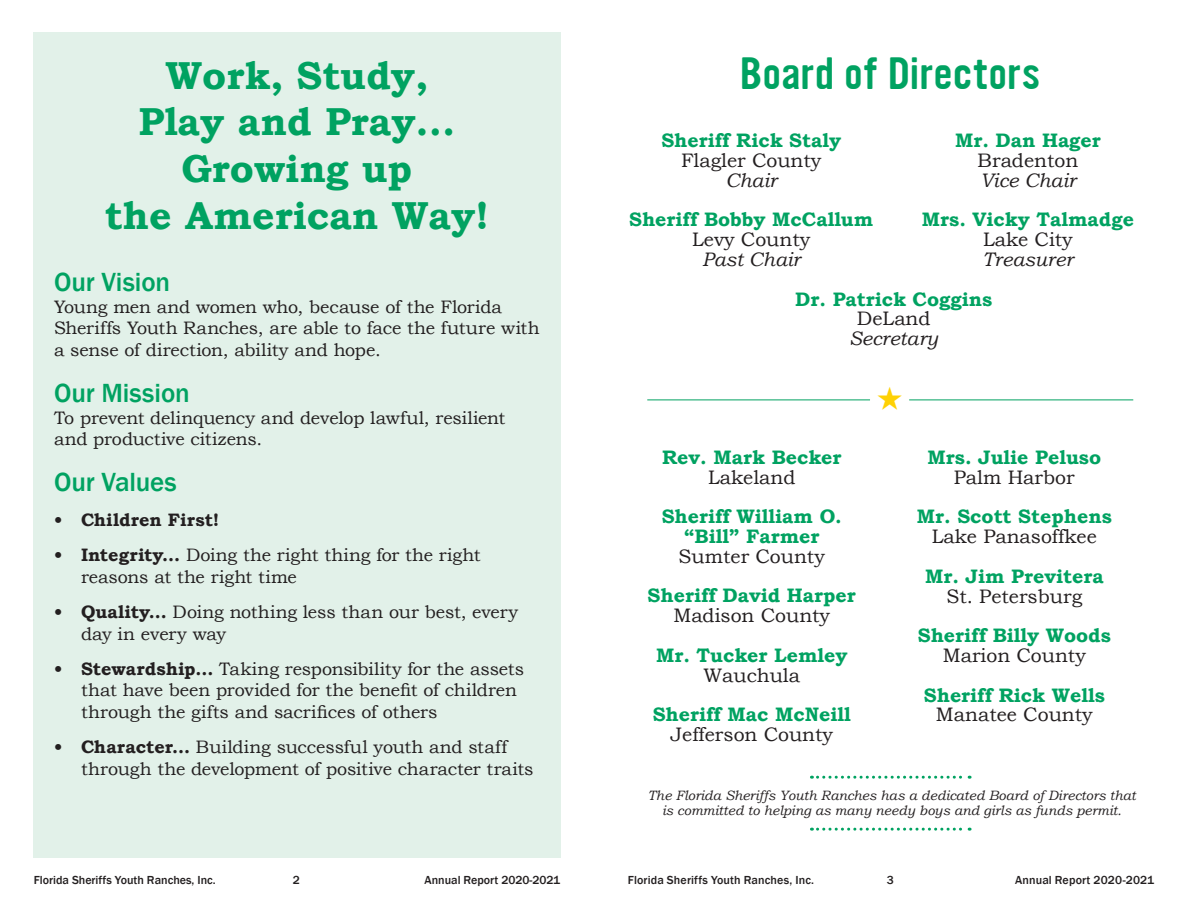
<style>
.page{position:relative;width:1188px;height:918px;background:#fff}
.page>*{position:absolute;margin:0;border:0;box-sizing:border-box;transform-origin:0 0}
.t1{font:700 39px "Bookman Old Style";color:#00a261}
.t2{font:39px "Ultramagnetic";color:#00a261}
.t3{font:500 27px "Franklin Gothic";letter-spacing:-.005em;color:#00a261}
.Default{font:700 19.5px/19.8px "Bookman Old Style";color:#00a261;text-align:center}
.Default-2{font:19.5px "Bookman Old Style";color:#231f20}
.Default-3{font:italic 19.5px "Bookman Old Style";color:#231f20}
.t4{font:18px/21.6px "Bookman Old Style";letter-spacing:-.01em;color:#231f20}
.t5{font:700 18px "Bookman Old Style";letter-spacing:.005em;color:#231f20}
.t6{font:italic 13.5px/15px "Bookman Old Style";color:#231f20;text-align:center}
.t7{font:500 12px "Franklin Gothic";letter-spacing:.005em;color:#231f20}
.s1{font-weight:700}
</style>
<div class="page">
<hr style="left:647px;top:400px;width:223px;height:1px;background:#00a261">
<hr style="left:909px;top:400px;width:224px;height:1px;background:#00a261">
<div style="left:33px;top:32px;width:528px;height:826px;background:#e2f1e9"></div>
<svg style="left:818px;top:776px;width:152px;height:3px"></svg>
<svg style="left:818px;top:828px;width:152px;height:3px"></svg>
<p class="t1" style="left:166px;top:47px;width:264px">Work, Study,</p>
<p class="t1" style="left:139px;top:94px;width:318px">Play and Pray...</p>
<p class="t1" style="left:182px;top:141px;width:232px">Growing up</p>
<p class="t1" style="left:105px;top:187px;width:386px">the American Way!</p>
<p class="t3" style="left:54px;top:266px;width:118px">Our Vision</p>
<p class="t4" style="left:54px;top:296px;width:487px">Young men and women who, because of the Florida<br>Sheriffs Youth Ranches, are able to face the future with a sense of direction, ability and hope.</p>
<p class="t3" style="left:54px;top:376px;width:137px">Our Mission</p>
<p class="t4" style="left:54px;top:407px;width:453px">To prevent delinquency and develop lawful, resilient and productive citizens.</p>
<p class="t3" style="left:54px;top:465px;width:124px">Our Values</p>
<p class="t5" style="left:54px;top:507px;width:167px">• Children First!</p>
<p class="t4" style="left:81px;top:544px;width:401px;text-indent:-27px"><span class="s1">• Integrity…</span> Doing the right thing for the right reasons at the right time</p>
<p class="t4" style="left:81px;top:601px;width:439px;text-indent:-27px"><span class="s1">• Quality…</span> Doing nothing less than our best, every day in every way</p>
<p class="t4" style="left:81px;top:658px;width:445px;text-indent:-27px"><span class="s1">• Stewardship…</span> Taking responsibility for the assets that have been provided for the benefit of children through the gifts and sacrifices of others</p>
<p class="t4" style="left:81px;top:736px;width:454px;text-indent:-27px"><span class="s1">• Character…</span> Building successful youth and staff through the development of positive character traits</p>
<p class="t2" style="left:740px;top:45px;width:302px">Board of Directors</p>
<p class="Default" style="left:661px;top:130px;width:181px">Sheriff Rick Staly</p>
<p class="Default-2" style="left:681px;top:148px;width:142px">Flagler County</p>
<p class="Default-3" style="left:726px;top:167px;width:53px">Chair</p>
<p class="Default" style="left:629px;top:210px;width:246px">Sheriff Bobby McCallum</p>
<p class="Default-2" style="left:692px;top:227px;width:120px">Levy County</p>
<p class="Default-3" style="left:702px;top:246px;width:100px">Past Chair</p>
<p class="Default" style="left:955px;top:130px;width:147px">Mr. Dan Hager</p>
<p class="Default-2" style="left:978px;top:148px;width:102px">Bradenton</p>
<p class="Default-3" style="left:980px;top:167px;width:97px">Vice Chair</p>
<p class="Default" style="left:922px;top:210px;width:214px">Mrs. Vicky Talmadge</p>
<p class="Default-2" style="left:983px;top:227px;width:91px">Lake City</p>
<p class="Default-3" style="left:983px;top:246px;width:92px">Treasurer</p>
<p class="Default" style="left:795px;top:289px;width:198px">Dr. Patrick Coggins</p>
<p class="Default-2" style="left:857px;top:306px;width:75px">DeLand</p>
<p class="Default-3" style="left:849px;top:325px;width:90px">Secretary</p>
<p class="Default" style="left:662px;top:447px;width:181px">Rev. Mark Becker</p>
<p class="Default-2" style="left:708px;top:464px;width:89px">Lakeland</p>
<p class="Default" style="left:662px;top:507px;width:182px">Sheriff William O. “Bill” Farmer</p>
<p class="Default-2" style="left:679px;top:544px;width:148px">Sumter County</p>
<p class="Default" style="left:648px;top:586px;width:210px">Sheriff David Harper</p>
<p class="Default-2" style="left:673px;top:603px;width:158px">Madison County</p>
<p class="Default" style="left:656px;top:645px;width:193px">Mr. Tucker Lemley</p>
<p class="Default-2" style="left:703px;top:662px;width:98px">Wauchula</p>
<p class="Default" style="left:653px;top:705px;width:200px">Sheriff Mac McNeill</p>
<p class="Default-2" style="left:670px;top:722px;width:164px">Jefferson County</p>
<p class="Default" style="left:928px;top:447px;width:175px">Mrs. Julie Peluso</p>
<p class="Default-2" style="left:954px;top:464px;width:122px">Palm Harbor</p>
<p class="Default" style="left:917px;top:507px;width:196px">Mr. Scott Stephens</p>
<p class="Default-2" style="left:932px;top:524px;width:166px">Lake Panasoffkee</p>
<p class="Default" style="left:925px;top:566px;width:180px">Mr. Jim Previtera</p>
<p class="Default-2" style="left:946px;top:583px;width:137px">St. Petersburg</p>
<p class="Default" style="left:918px;top:625px;width:195px">Sheriff Billy Woods</p>
<p class="Default-2" style="left:943px;top:643px;width:145px">Marion County</p>
<p class="Default" style="left:924px;top:685px;width:182px">Sheriff Rick Wells</p>
<p class="Default-2" style="left:936px;top:702px;width:158px">Manatee County</p>
<p class="t6" style="left:648px;top:787px;width:489px">The Florida Sheriffs Youth Ranches has a dedicated Board of Directors that is committed to helping as many needy boys and girls as funds permit.</p>
<p class="t7" style="left:34px;top:872px;width:183px">Florida Sheriffs Youth Ranches, Inc.</p>
<p class="t7" style="left:293px;top:872px;width:9px">2</p>
<p class="t7" style="left:424px;top:872px;width:137px">Annual Report 2020-2021</p>
<p class="t7" style="left:628px;top:872px;width:188px">Florida Sheriffs Youth Ranches, Inc.</p>
<p class="t7" style="left:887px;top:872px;width:9px">3</p>
<p class="t7" style="left:1015px;top:872px;width:141px">Annual Report 2020-2021</p>
</div>
